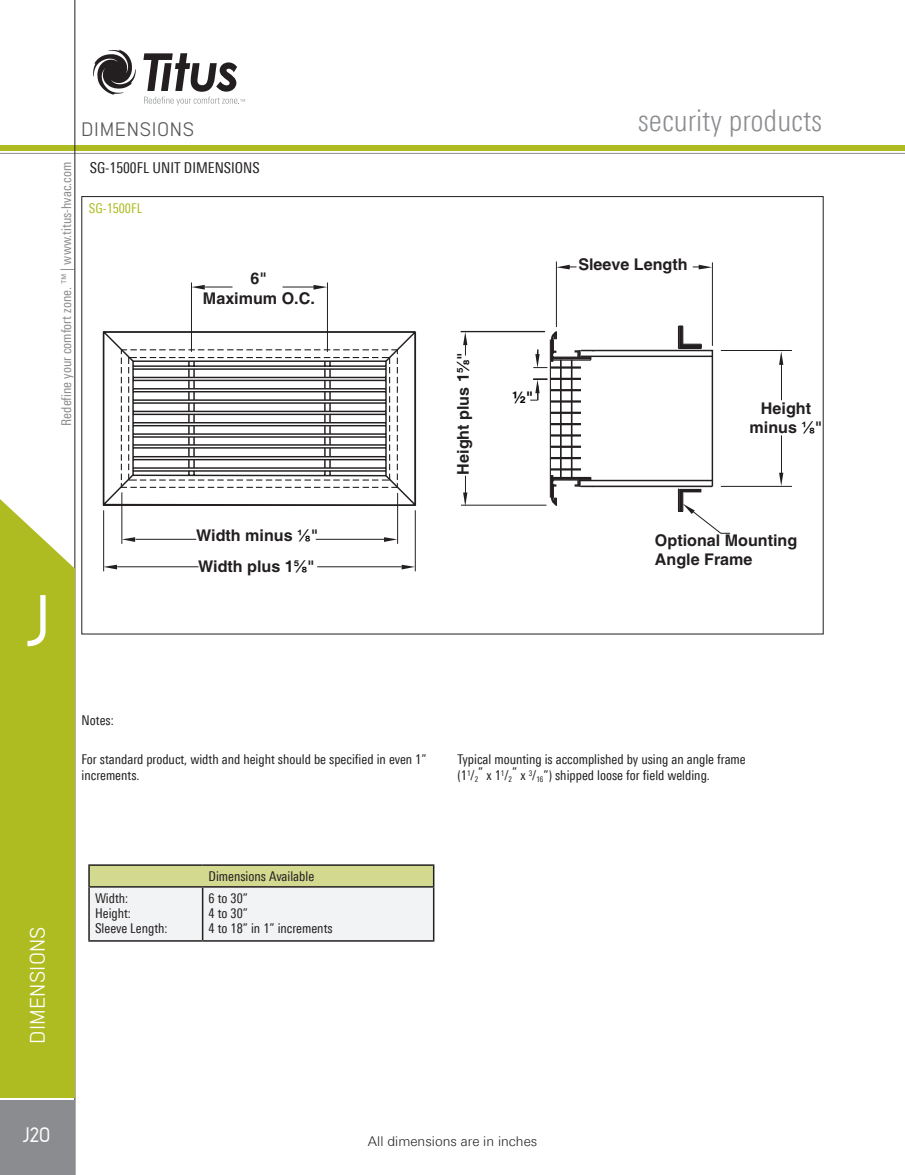
<style>
.page{position:relative;width:905px;height:1175px;background:#fff}
.page>*{position:absolute;margin:0;border:0;box-sizing:border-box;transform-origin:0 0}
.t1{font:500 72px "Lintel";color:#fff}
.t2{font:300 condensed 30px "LT Univers";color:#8a8c8f}
.t3{font:21px "Lintel";letter-spacing:.01em;color:#fff}
.t4{font:500 21px "Lintel";color:#fff}
.t5{font:19.5px "Lintel";letter-spacing:.035em;color:#57585a}
.t6{font:700 16.05px/19.4px "Arial";color:#231f20;text-align:center}
.t7{font:700 16.05px "Arial";color:#000}
.Figure_Title{font:condensed 15px "LT Univers";color:#231f20}
.catalog_figure_-_1{font:condensed 13.5px/16.2px "LT Univers";color:#231f20}
.Paragraph{font:condensed 13.5px "LT Univers";color:#231f20}
.t8{font:condensed 13.5px "LT Univers";color:#8a8c8f}
.dimension_text{font:300 13.5px "LT Univers Basic";color:#231f20}
.Paragraph_Bold{font:condensed 13.5px "LT Univers";color:#231f20}
.Paragraph_Bold-2{font:condensed 13.5px "LT Univers";color:#aebc21}
.s1{font-family:"Arial Unicode MS";font-weight:400;color:#000}
</style>
<div class="page">
<svg style="left:93px;top:50px;width:43px;height:45px"></svg>
<svg style="left:143px;top:53px;width:102px;height:52px"></svg>
<hr style="left:0;top:153px;width:904px;height:1px;background:#8a8c8f">
<div style="left:0;top:146px;width:904px;height:5px;background:#aebc21"></div>
<hr style="left:75px;top:0;width:1px;height:1174px;background:#231f20">
<div style="left:0;top:1100px;width:75px;height:74px;background:#8a8c8f"></div>
<div style="left:0;top:568px;width:75px;height:529px;background:#aebc21"></div>
<svg style="left:0;top:492px;width:75px;height:76px"></svg>
<hr style="left:88px;top:864px;width:115px;height:2px;background:#231f20">
<hr style="left:88px;top:865px;width:2px;height:21px;background:#231f20">
<hr style="left:203px;top:864px;width:231px;height:2px;background:#231f20">
<svg style="left:89px;top:865px;width:345px;height:75px"></svg>
<hr style="left:88px;top:886px;width:115px;height:1px;background:#231f20">
<hr style="left:88px;top:887px;width:2px;height:53px;background:#231f20">
<hr style="left:203px;top:886px;width:231px;height:1px;background:#231f20">
<hr style="left:202px;top:887px;width:1px;height:53px;background:#231f20">
<hr style="left:433px;top:887px;width:1px;height:53px;background:#231f20">
<hr style="left:88px;top:940px;width:115px;height:1px;background:#231f20">
<hr style="left:203px;top:940px;width:231px;height:1px;background:#231f20">
<svg style="left:122px;top:537px;width:13px;height:5px"></svg>
<hr style="left:103px;top:510px;width:1px;height:61px;background:#231f20">
<svg style="left:103px;top:564px;width:14px;height:5px"></svg>
<svg style="left:384px;top:537px;width:13px;height:5px"></svg>
<hr style="left:415px;top:510px;width:1px;height:61px;background:#231f20">
<svg style="left:401px;top:564px;width:14px;height:5px"></svg>
<svg style="left:313px;top:285px;width:14px;height:5px"></svg>
<hr style="left:191px;top:282px;width:1px;height:70px;background:#231f20">
<hr style="left:327px;top:282px;width:1px;height:70px;background:#231f20">
<hr style="left:461px;top:505px;width:85px;height:1px;background:#231f20">
<hr style="left:460px;top:331px;width:85px;height:1px;background:#231f20">
<svg style="left:779px;top:351px;width:4px;height:14px"></svg>
<svg style="left:779px;top:473px;width:4px;height:13px"></svg>
<hr style="left:712px;top:262px;width:1px;height:84px;background:#231f20">
<hr style="left:720px;top:350px;width:72px;height:1px;background:#231f20">
<hr style="left:556px;top:261px;width:1px;height:66px;background:#231f20">
<hr style="left:720px;top:486px;width:72px;height:1px;background:#231f20">
<svg style="left:556px;top:265px;width:20px;height:4px"></svg>
<svg style="left:692px;top:265px;width:20px;height:4px"></svg>
<hr style="left:781px;top:435px;width:1px;height:43px;background:#231f20">
<hr style="left:781px;top:360px;width:1px;height:40px;background:#231f20">
<svg style="left:103px;top:331px;width:314px;height:176px"></svg>
<hr style="left:121px;top:492px;width:1px;height:52px;background:#231f20">
<hr style="left:397px;top:493px;width:1px;height:51px;background:#231f20">
<hr style="left:316px;top:539px;width:68px;height:1px;background:#231f20">
<hr style="left:135px;top:539px;width:61px;height:1px;background:#231f20">
<svg style="left:192px;top:285px;width:40px;height:5px"></svg>
<hr style="left:282px;top:287px;width:32px;height:1px;background:#231f20">
<svg style="left:121px;top:349px;width:277px;height:139px"></svg>
<svg style="left:530px;top:322px;width:200px;height:212px"></svg>
<hr style="left:317px;top:566px;width:84px;height:1px;background:#231f20">
<hr style="left:117px;top:566px;width:81px;height:1px;background:#231f20">
<svg style="left:463px;top:332px;width:4px;height:23px"></svg>
<svg style="left:463px;top:476px;width:4px;height:30px"></svg>
<h3 class="t5" style="left:81px;top:116px;width:115px">DIMENSIONS</h3>
<p class="t8" style="left:58px;top:426px;width:265px;rotate:-90deg">Redefine your comfort zone. ™ | www.titus-hvac.com</p>
<p class="Figure_Title" style="left:90px;top:159px;width:171px">SG-1500FL UNIT DIMENSIONS</p>
<p class="Paragraph_Bold-2" style="left:89px;top:201px;width:55px">SG-1500FL</p>
<p class="t6" style="left:203px;top:270px;width:113px">6"<br>Maximum O.C.</p>
<h1 class="t1" style="left:24px;top:573px;width:27px">J</h1>
<p class="t6" style="left:196px;top:526px;width:124px">Width minus <span class="s1">⅛</span>"</p>
<p class="t6" style="left:198px;top:557px;width:118px">Width plus 1<span class="s1">⅝</span>"</p>
<h2 class="t2" style="left:638px;top:103px;width:186px">security products</h2>
<p class="t6" style="left:454px;top:474px;width:124px;rotate:-90deg">Height plus 1<span class="s1">⅝</span>"</p>
<p class="t7" style="left:512px;top:387px;width:23px">½"</p>
<p class="t6" style="left:578px;top:255px;width:111px">Sleeve Length</p>
<p class="t6" style="left:749px;top:399px;width:74px">Height minus <span class="s1">⅛</span>"</p>
<p class="t6" style="left:655px;top:531px;width:144px;text-align:left">Optional Mounting<br>Angle Frame</p>
<p class="catalog_figure_-_1" style="left:82px;top:712px;width:34px">Notes:</p>
<p class="catalog_figure_-_1" style="left:82px;top:751px;width:346px">For standard product, width and height should be specified in even 1” increments.</p>
<p class="catalog_figure_-_1" style="left:457px;top:751px;width:290px">Typical mounting is accomplished by using an angle frame (1<sup>1</sup>/<sub>2</sub>” x 1<sup>1</sup>/<sub>2</sub>” x <sup>3</sup>/<sub>16</sub>”) shipped loose for field welding.</p>
<h3 class="t3" style="left:23px;top:1043px;width:118px;rotate:-90deg">DIMENSIONS</h3>
<h3 class="t4" style="left:22px;top:1121px;width:30px">J20</h3>
<p class="Paragraph" style="left:95px;top:890px;width:35px">Width:</p>
<p class="Paragraph" style="left:95px;top:905px;width:37px">Height:</p>
<p class="Paragraph" style="left:95px;top:920px;width:74px">Sleeve Length:</p>
<p class="Paragraph_Bold" style="left:208px;top:868px;width:107px">Dimensions Available</p>
<p class="Paragraph" style="left:209px;top:890px;width:41px">6 to 30”</p>
<p class="Paragraph" style="left:209px;top:905px;width:41px">4 to 30”</p>
<p class="Paragraph" style="left:209px;top:920px;width:125px">4 to 18” in 1” increments</p>
<p class="dimension_text" style="left:368px;top:1133px;width:171px">All dimensions are in inches</p>
</div>
